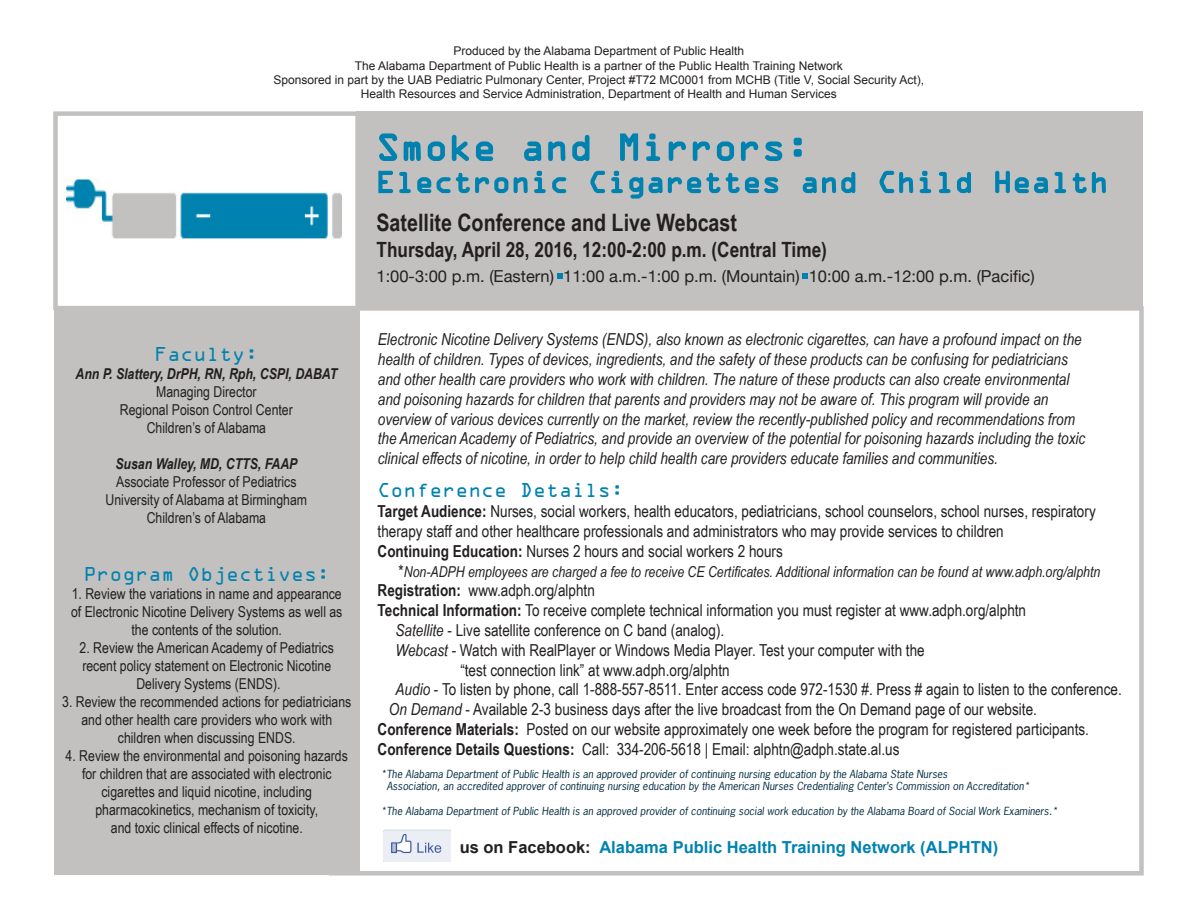
<style>
.page{position:relative;width:1188px;height:918px;background:#fff}
.page>*{position:absolute;margin:0;border:0;box-sizing:border-box;transform-origin:0 0}
.t1{font:700 24px "Arial Narrow";color:#231f20}
.t2{font:700 21px "Arial Narrow";color:#231f20}
.t3{font:18px "OCRA Std";color:#0082b0}
.t4{font:16.5px/19.8px "Arial Narrow";color:#231f20}
.t5{font:italic 16.5px/19.8px "Arial Narrow";color:#231f20}
.t6{font:16.5px "Helvetica Neue";color:#231f20}
.t7{font:700 16.5px "Arial";color:#0082b0}
.t8{font:15px/18px "Arial Narrow";color:#231f20;text-align:center}
.t9{font:italic 15px "Arial Narrow";color:#231f20}
.t10{font:italic 700 15px "Arial Narrow";color:#231f20}
.t11{font:12px/14.4px "Arial";color:#231f20;text-align:center}
.t12{font:italic 10.5px "News Gothic Std";color:#002b40}
.s1{font-weight:700}
.s2{font-style:normal;font-size:16.5px}
.s3{font-style:italic}
.s4{color:#231f20}
</style>
<div class="page">
<div style="left:356px;top:111px;width:787px;height:198px;background:#c2c1bf"></div>
<div style="left:54px;top:309px;width:305px;height:566px;background:#c2c1bf"></div>
<div style="left:329px;top:306px;width:815px;height:570px;border:4px solid #c2c1bf"></div>
<img style="left:383px;top:830px;width:67px;height:31px">
<div style="left:53px;top:111px;width:307px;height:199px;border:4px solid #c2c1bf"></div>
<img style="left:66px;top:179px;width:276px;height:60px">
<svg style="left:378px;top:133px;width:728px;height:146px"></svg>
<p class="t11" style="left:453px;top:44px;width:292px">Produced by the Alabama Department of Public Health</p>
<p class="t11" style="left:273px;top:58px;width:652px">The Alabama Department of Public Health is a partner of the Public Health Training Network<br>Sponsored in part by the UAB Pediatric Pulmonary Center, Project #T72 MC0001 from MCHB (Title V, Social Security Act),<br>Health Resources and Service Administration, Department of Health and Human Services</p>
<p class="t3" style="left:155px;top:344px;width:105px">Faculty:</p>
<p class="t10" style="left:76px;top:362px;width:263px">Ann P. Slattery, DrPH, RN, Rph, CSPI, DABAT</p>
<p class="t8" style="left:156px;top:382px;width:102px">Managing Director</p>
<p class="t8" style="left:120px;top:400px;width:174px">Regional Poison Control Center</p>
<p class="t8" style="left:147px;top:418px;width:121px">Children’s of Alabama</p>
<p class="t10" style="left:115px;top:452px;width:184px">Susan Walley, MD, CTTS, FAAP</p>
<p class="t8" style="left:116px;top:472px;width:182px">Associate Professor of Pediatrics</p>
<p class="t8" style="left:106px;top:490px;width:203px">University of Alabama at Birmingham</p>
<p class="t8" style="left:147px;top:508px;width:121px">Children’s of Alabama</p>
<p class="t3" style="left:84px;top:564px;width:248px">Program Objectives:</p>
<p class="t8" style="left:71px;top:584px;width:273px">1. Review the variations in name and appearance of Electronic Nicotine Delivery Systems as well as the contents of the solution.</p>
<p class="t8" style="left:80px;top:638px;width:256px">2. Review the American Academy of Pediatrics recent policy statement on Electronic Nicotine<br>Delivery Systems (ENDS).</p>
<p class="t8" style="left:62px;top:692px;width:291px">3. Review the recommended actions for pediatricians and other health care providers who work with children when discussing ENDS.</p>
<p class="t8" style="left:66px;top:746px;width:284px">4. Review the environmental and poisoning hazards for children that are associated with electronic cigarettes and liquid nicotine, including pharmacokinetics, mechanism of toxicity,<br>and toxic clinical effects of nicotine.</p>
<p class="t1" style="left:376px;top:205px;width:362px">Satellite Conference and Live Webcast</p>
<p class="t2" style="left:376px;top:233px;width:452px">Thursday, April 28, 2016, 12:00-2:00 p.m. (Central Time)</p>
<p class="t6" style="left:376px;top:266px;width:660px">1:00-3:00 p.m. (Eastern) 11:00 a.m.-1:00 p.m. (Mountain) 10:00 a.m.-12:00 p.m. (Pacific)</p>
<p class="t5" style="left:378px;top:329px;width:709px">Electronic Nicotine Delivery Systems (ENDS), also known as electronic cigarettes, can have a profound impact on the health of children. Types of devices, ingredients, and the safety of these products can be confusing for pediatricians and other health care providers who work with children. The nature of these products can also create environmental and poisoning hazards for children that parents and providers may not be aware of. This program will provide an overview of various devices currently on the market, review the recently-published policy and recommendations from the American Academy of Pediatrics, and provide an overview of the potential for poisoning hazards including the toxic clinical effects of nicotine, in order to help child health care providers educate families and communities.</p>
<p class="t3" style="left:378px;top:481px;width:248px">Conference Details:</p>
<p class="t4" style="left:378px;top:501px;width:720px"><span class="s1">Target Audience:</span> Nurses, social workers, health educators, pediatricians, school counselors, school nurses, respiratory therapy staff and other healthcare professionals and administrators who may provide services to children</p>
<p class="t4" style="left:378px;top:540px;width:407px"><span class="s1">Continuing Education:</span> Nurses 2 hours and social workers 2 hours</p>
<p class="t9" style="left:399px;top:561px;width:703px"><span class="s2">*</span>Non-ADPH employees are charged a fee to receive CE Certificates. Additional information can be found at www.adph.org/alphtn</p>
<p class="t4" style="left:378px;top:580px;width:219px"><span class="s1">Registration:</span> www.adph.org/alphtn</p>
<p class="t4" style="left:378px;top:600px;width:650px"><span class="s1">Technical Information:</span> To receive complete technical information you must register at www.adph.org/alphtn</p>
<p class="t4" style="left:396px;top:620px;width:330px"><span class="s3">Satellite</span> - Live satellite conference on C band (analog).</p>
<p class="t4" style="left:396px;top:639px;width:531px"><span class="s3">Webcast</span> - Watch with RealPlayer or Windows Media Player. Test your computer with the</p>
<p class="t4" style="left:460px;top:659px;width:271px">“test connection link” at www.adph.org/alphtn</p>
<p class="t4" style="left:396px;top:679px;width:728px"><span class="s3">Audio</span> - To listen by phone, call 1-888-557-8511. Enter access code 972-1530 #. Press # again to listen to the conference.</p>
<p class="t4" style="left:389px;top:699px;width:650px"><span class="s3">On Demand</span> - Available 2-3 business days after the live broadcast from the On Demand page of our website.</p>
<p class="t4" style="left:378px;top:719px;width:713px"><span class="s1">Conference Materials:</span> Posted on our website approximately one week before the program for registered participants.<br><span class="s1">Conference Details Questions:</span> Call: 334-206-5618 | Email: alphtn@adph.state.al.us</p>
<p class="t12" style="left:381px;top:767px;width:568px">*The Alabama Department of Public Health is an approved provider of continuing nursing education by the Alabama State Nurses</p>
<p class="t12" style="left:387px;top:780px;width:644px">Association, an accredited approver of continuing nursing education by the American Nurses Credentialing Center’s Commission on Accreditation*</p>
<p class="t12" style="left:381px;top:805px;width:679px">*The Alabama Department of Public Health is an approved provider of continuing social work education by the Alabama Board of Social Work Examiners.*</p>
<p class="t7" style="left:460px;top:836px;width:540px"><span class="s4">us on Facebook:</span> Alabama Public Health Training Network (ALPHTN)</p>
</div>
